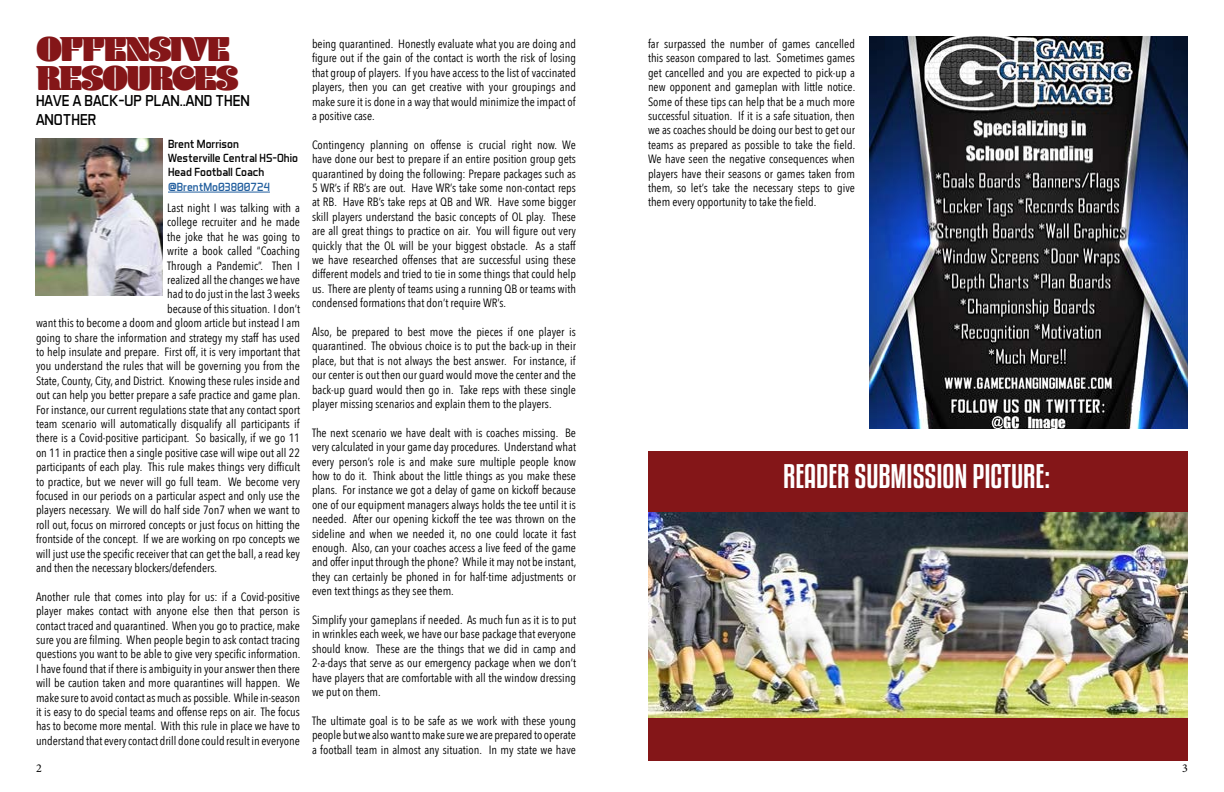
<style>
.page{position:relative;width:1224px;height:792px;background:#fff}
.page>*{position:absolute;margin:0;border:0;box-sizing:border-box;transform-origin:0 0}
.t1{font:900 36px/29px "Blenny";letter-spacing:-.06em;color:#841618}
.t2{font:30px "Kenyan Coffee Rg";color:#fff}
.t3{font:16px/19.2px "Aero Matics";color:#000}
.t4{font:12px/14.4px "Avenir Next Condensed";color:#000;text-align:justify}
.t5{font:12px/14.4px "Aero Matics";color:#000}
.t6{font:12px "Aero Matics";color:#215e9e}
.t7{font:12px "Minion Pro";color:#000}
</style>
<div class="page">
<hr style="left:168px;top:192px;width:102px;height:1px;background:#215e9e">
<img style="left:36px;top:138px;width:127px;height:157px">
<img style="left:870px;top:36px;width:318px;height:393px">
<div style="left:648px;top:451px;width:540px;height:309px;background:#841618"></div>
<img style="left:648px;top:513px;width:540px;height:205px">
<h1 class="t1" style="left:36px;top:34px;width:204px">OFFENSIVE<br>RESOURCES</h1>
<h3 class="t3" style="left:36px;top:91px;width:216px">HAVE A BACK-UP PLAN..AND THEN<br>ANOTHER</h3>
<p class="t5" style="left:168px;top:136px;width:132px">Brent Morrison<br>Westerville Central HS-Ohio<br>Head Football Coach</p>
<p class="t6" style="left:168px;top:180px;width:103px">@BrentMo03800724</p>
<p class="t4" style="left:167px;top:200px;width:134px">Last night I was talking with a</p>
<p class="t4" style="left:167px;top:215px;width:134px">college recruiter and he made</p>
<p class="t4" style="left:167px;top:229px;width:134px">the joke that he was going to</p>
<p class="t4" style="left:167px;top:243px;width:134px">write a book called “Coaching</p>
<p class="t4" style="left:167px;top:258px;width:134px">Through a Pandemic”. Then I</p>
<p class="t4" style="left:167px;top:272px;width:134px">realized all the changes we have</p>
<p class="t4" style="left:167px;top:287px;width:134px">had to do just in the last 3 weeks</p>
<p class="t4" style="left:167px;top:301px;width:134px">because of this situation. I don’t</p>
<p class="t4" style="left:36px;top:315px;width:265px">want this to become a doom and gloom article but instead I am</p>
<p class="t4" style="left:36px;top:330px;width:265px">going to share the information and strategy my staff has used</p>
<p class="t4" style="left:36px;top:344px;width:266px">to help insulate and prepare. First off, it is very important that</p>
<p class="t4" style="left:36px;top:359px;width:265px">you understand the rules that will be governing you from the</p>
<p class="t4" style="left:36px;top:373px;width:265px">State, County, City, and District. Knowing these rules inside and</p>
<p class="t4" style="left:36px;top:387px;width:266px">out can help you better prepare a safe practice and game plan.</p>
<p class="t4" style="left:36px;top:402px;width:266px">For instance, our current regulations state that any contact sport</p>
<p class="t4" style="left:36px;top:416px;width:265px">team scenario will automatically disqualify all participants if</p>
<p class="t4" style="left:36px;top:431px;width:265px">there is a Covid-positive participant. So basically, if we go 11</p>
<p class="t4" style="left:36px;top:445px;width:266px">on 11 in practice then a single positive case will wipe out all 22</p>
<p class="t4" style="left:36px;top:459px;width:265px">participants of each play. This rule makes things very difficult</p>
<p class="t4" style="left:36px;top:474px;width:265px">to practice, but we never will go full team. We become very</p>
<p class="t4" style="left:36px;top:488px;width:266px">focused in our periods on a particular aspect and only use the</p>
<p class="t4" style="left:36px;top:503px;width:265px">players necessary. We will do half side 7on7 when we want to</p>
<p class="t4" style="left:36px;top:517px;width:266px">roll out, focus on mirrored concepts or just focus on hitting the</p>
<p class="t4" style="left:36px;top:531px;width:265px">frontside of the concept. If we are working on rpo concepts we</p>
<p class="t4" style="left:36px;top:546px;width:266px">will just use the specific receiver that can get the ball, a read key</p>
<p class="t4" style="left:36px;top:560px;width:183px">and then the necessary blockers/defenders.</p>
<p class="t4" style="left:36px;top:589px;width:266px">Another rule that comes into play for us: if a Covid-positive player makes contact with anyone else then that person is contact traced and quarantined. When you go to practice, make sure you are filming. When people begin to ask contact tracing questions you want to be able to give very specific information.<br>I have found that if there is ambiguity in your answer then there will be caution taken and more quarantines will happen. We make sure to avoid contact as much as possible. While in-season it is easy to do special teams and offense reps on air. The focus has to become more mental. With this rule in place we have to understand that every contact drill done could result in everyone</p>
<p class="t4" style="left:312px;top:36px;width:266px">being quarantined. Honestly evaluate what you are doing and figure out if the gain of the contact is worth the risk of losing that group of players. If you have access to the list of vaccinated players, then you can get creative with your groupings and make sure it is done in a way that would minimize the impact of a positive case.</p>
<p class="t4" style="left:312px;top:137px;width:266px">Contingency planning on offense is crucial right now. We have done our best to prepare if an entire position group gets quarantined by doing the following: Prepare packages such as 5 WR’s if RB’s are out. Have WR’s take some non-contact reps at RB. Have RB’s take reps at QB and WR. Have some bigger skill players understand the basic concepts of OL play. These are all great things to practice on air. You will figure out very quickly that the OL will be your biggest obstacle. As a staff we have researched offenses that are successful using these different models and tried to tie in some things that could help us. There are plenty of teams using a running QB or teams with condensed formations that don’t require WR’s.</p>
<p class="t4" style="left:312px;top:324px;width:266px">Also, be prepared to best move the pieces if one player is quarantined. The obvious choice is to put the back-up in their place, but that is not always the best answer. For instance, if our center is out then our guard would move the center and the back-up guard would then go in. Take reps with these single player missing scenarios and explain them to the players.</p>
<p class="t4" style="left:312px;top:425px;width:266px">The next scenario we have dealt with is coaches missing. Be very calculated in your game day procedures. Understand what every person’s role is and make sure multiple people know how to do it. Think about the little things as you make these plans. For instance we got a delay of game on kickoff because one of our equipment managers always holds the tee until it is needed. After our opening kickoff the tee was thrown on the sideline and when we needed it, no one could locate it fast enough. Also, can your coaches access a live feed of the game and offer input through the phone? While it may not be instant, they can certainly be phoned in for half-time adjustments or even text things as they see them.</p>
<p class="t4" style="left:312px;top:612px;width:266px">Simplify your gameplans if needed. As much fun as it is to put in wrinkles each week, we have our base package that everyone should know. These are the things that we did in camp and 2-a-days that serve as our emergency package when we don’t have players that are comfortable with all the window dressing we put on them.</p>
<p class="t4" style="left:312px;top:713px;width:266px">The ultimate goal is to be safe as we work with these young people but we also want to make sure we are prepared to operate a football team in almost any situation. In my state we have</p>
<p class="t4" style="left:648px;top:36px;width:209px">far surpassed the number of games cancelled this season compared to last. Sometimes games get cancelled and you are expected to pick-up a new opponent and gameplan with little notice.<br>Some of these tips can help that be a much more successful situation. If it is a safe situation, then we as coaches should be doing our best to get our teams as prepared as possible to take the field.<br>We have seen the negative consequences when players have their seasons or games taken from them, so let’s take the necessary steps to give them every opportunity to take the field.</p>
<h2 class="t2" style="left:783px;top:456px;width:268px">READER SUBMISSION PICTURE:</h2>
<p class="t7" style="left:36px;top:760px;width:7px">2</p>
<p class="t7" style="left:1182px;top:760px;width:7px">3</p>
</div>
